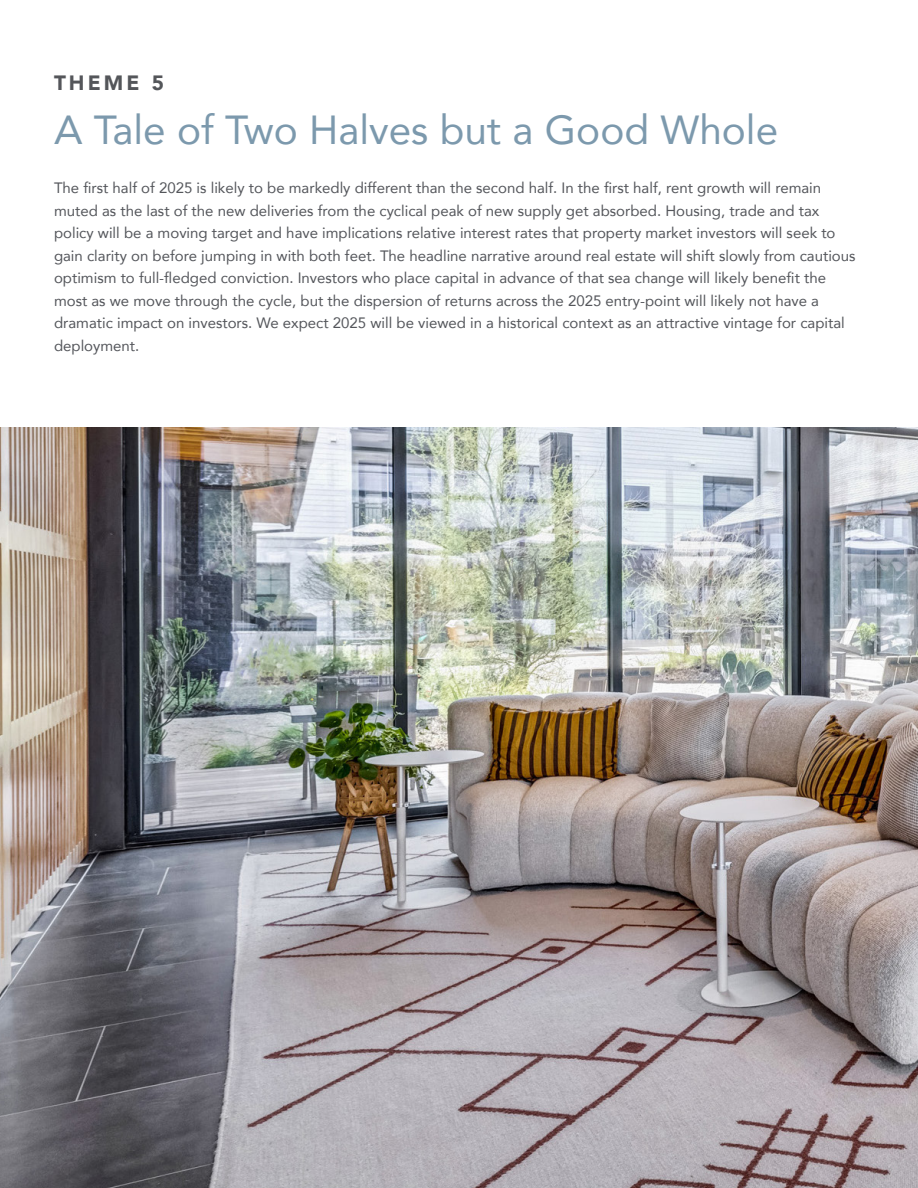
<style>
.page{position:relative;width:918px;height:1188px;background:#fff}
.page>*{position:absolute;margin:0;border:0;box-sizing:border-box;transform-origin:0 0}
.t1{font:40.5px "Avenir";color:#7c99ad}
.t2{font:900 20.7px "Avenir";letter-spacing:.15em;color:#54565a}
.t3{font:15px/22.5px "Avenir";color:#54565b}
</style>
<div class="page">
<img style="left:0;top:427px;width:918px;height:761px">
<h2 class="t2" style="left:54px;top:65px;width:112px">THEME 5</h2>
<h1 class="t1" style="left:54px;top:97px;width:726px">A Tale of Two Halves but a Good Whole</h1>
<p class="t3" style="left:54px;top:176px;width:803px">The first half of 2025 is likely to be markedly different than the second half. In the first half, rent growth will remain muted as the last of the new deliveries from the cyclical peak of new supply get absorbed. Housing, trade and tax policy will be a moving target and have implications relative interest rates that property market investors will seek to gain clarity on before jumping in with both feet. The headline narrative around real estate will shift slowly from cautious optimism to full-fledged conviction. Investors who place capital in advance of that sea change will likely benefit the most as we move through the cycle, but the dispersion of returns across the 2025 entry-point will likely not have a dramatic impact on investors. We expect 2025 will be viewed in a historical context as an attractive vintage for capital deployment.</p>
</div>
